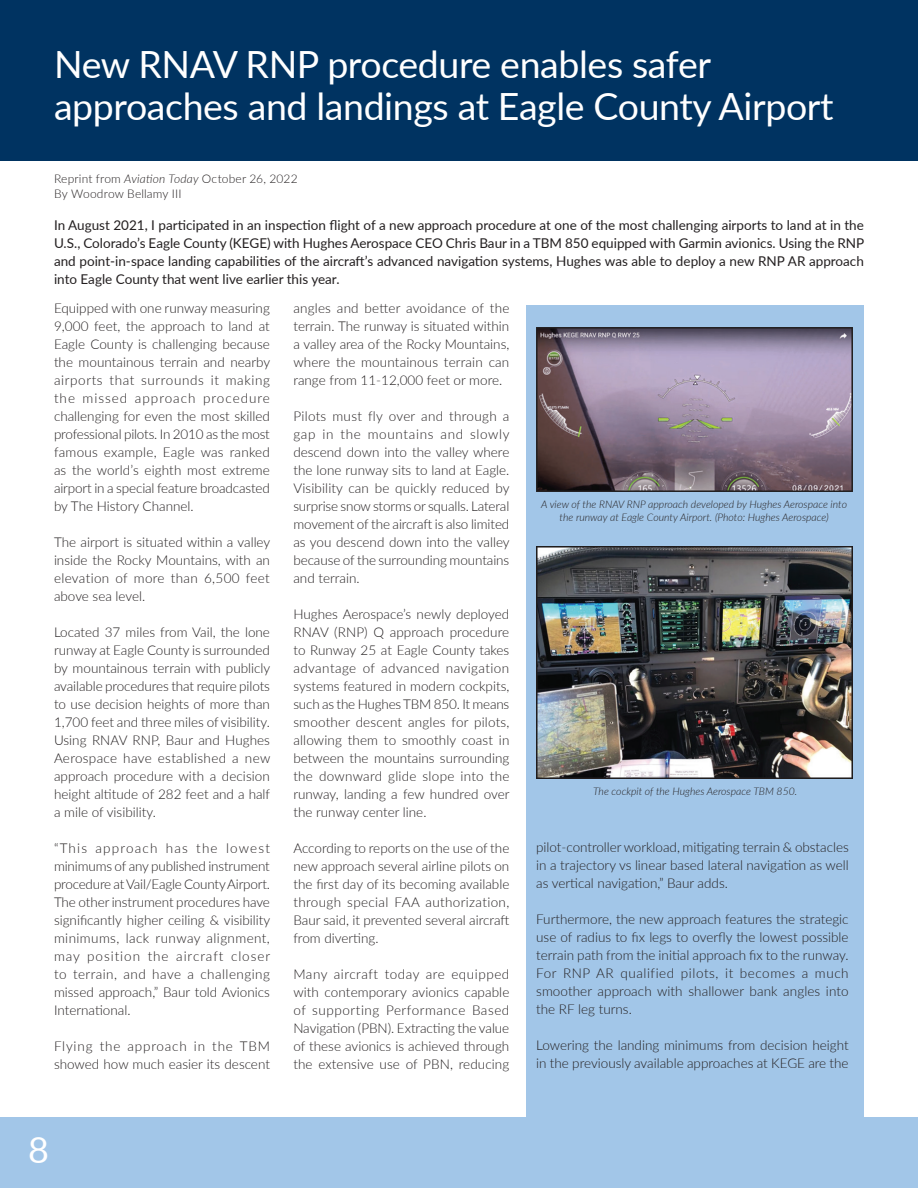
<style>
.page{position:relative;width:918px;height:1188px;background:#fff}
.page>*{position:absolute;margin:0;border:0;box-sizing:border-box;transform-origin:0 0}
.t1{font:37.5px/42px "Lato";letter-spacing:-.01em;color:#fff}
.t2{font:36px "Lato";color:#fff}
.t3{font:300 13.5px/18px "Lato";color:#231f20;text-align:justify}
.t4{font:13.5px/18px "Lato";color:#231f20;text-align:justify}
.t5{font:300 12px/15px "Lato";letter-spacing:.015em;color:#231f20}
.t6{font:italic 300 10.5px/13.5px "Lato";color:#231f20;text-align:center}
.s1{font-style:italic}
</style>
<div class="page">
<div style="left:0;top:0;width:918px;height:161px;background:#003361"></div>
<div style="left:0;top:1117px;width:918px;height:71px;background:#a2c6e8"></div>
<div style="left:526px;top:305px;width:338px;height:815px;background:#a2c6e8"></div>
<img style="left:536px;top:328px;width:316px;height:164px">
<img style="left:536px;top:547px;width:316px;height:231px">
<h1 class="t1" style="left:54px;top:42px;width:781px">New RNAV RNP procedure enables safer approaches and landings at Eagle County Airport</h1>
<p class="t5" style="left:54px;top:171px;width:245px">Reprint from <span class="s1">Aviation Today</span> October 26, 2022<br>By Woodrow Bellamy III</p>
<p class="t4" style="left:54px;top:216px;width:812px">In August 2021, I participated in an inspection flight of a new approach procedure at one of the most challenging airports to land at in the U.S., Colorado’s Eagle County (KEGE) with Hughes Aerospace CEO Chris Baur in a TBM 850 equipped with Garmin avionics. Using the RNP and point-in-space landing capabilities of the aircraft’s advanced navigation systems, Hughes was able to deploy a new RNP AR approach into Eagle County that went live earlier this year.</p>
<p class="t3" style="left:54px;top:299px;width:218px">Equipped with one runway measuring 9,000 feet, the approach to land at Eagle County is challenging because the mountainous terrain and nearby airports that surrounds it making the missed approach procedure challenging for even the most skilled professional pilots. In 2010 as the most famous example, Eagle was ranked as the world’s eighth most extreme airport in a special feature broadcasted by The History Channel.</p>
<p class="t3" style="left:54px;top:533px;width:218px">The airport is situated within a valley inside the Rocky Mountains, with an elevation of more than 6,500 feet above sea level.</p>
<p class="t3" style="left:54px;top:623px;width:218px">Located 37 miles from Vail, the lone runway at Eagle County is surrounded by mountainous terrain with publicly available procedures that require pilots to use decision heights of more than 1,700 feet and three miles of visibility.<br>Using RNAV RNP, Baur and Hughes Aerospace have established a new approach procedure with a decision height altitude of 282 feet and a half a mile of visibility.</p>
<p class="t3" style="left:54px;top:839px;width:218px">“This approach has the lowest minimums of any published instrument procedure at Vail/Eagle County Airport.<br>The other instrument procedures have significantly higher ceiling &amp; visibility minimums, lack runway alignment, may position the aircraft closer to terrain, and have a challenging missed approach,” Baur told Avionics International.</p>
<p class="t3" style="left:54px;top:1037px;width:217px">Flying the approach in the TBM showed how much easier its descent</p>
<p class="t3" style="left:293px;top:299px;width:217px">angles and better avoidance of the terrain. The runway is situated within a valley area of the Rocky Mountains, where the mountainous terrain can range from 11-12,000 feet or more.</p>
<p class="t3" style="left:293px;top:407px;width:218px">Pilots must fly over and through a gap in the mountains and slowly descend down into the valley where the lone runway sits to land at Eagle.<br>Visibility can be quickly reduced by surprise snow storms or squalls. Lateral movement of the aircraft is also limited as you descend down into the valley because of the surrounding mountains and terrain.</p>
<p class="t3" style="left:293px;top:605px;width:218px">Hughes Aerospace’s newly deployed RNAV (RNP) Q approach procedure to Runway 25 at Eagle County takes advantage of advanced navigation systems featured in modern cockpits, such as the Hughes TBM 850. It means smoother descent angles for pilots, allowing them to smoothly coast in between the mountains surrounding the downward glide slope into the runway, landing a few hundred over the runway center line.</p>
<p class="t3" style="left:293px;top:839px;width:217px">According to reports on the use of the new approach several airline pilots on the first day of its becoming available through special FAA authorization, Baur said, it prevented several aircraft from diverting.</p>
<p class="t3" style="left:293px;top:965px;width:217px">Many aircraft today are equipped with contemporary avionics capable of supporting Performance Based Navigation (PBN). Extracting the value of these avionics is achieved through the extensive use of PBN, reducing</p>
<h2 class="t2" style="left:28px;top:1124px;width:22px">8</h2>
<p class="t6" style="left:541px;top:497px;width:307px">A view of the RNAV RNP approach developed by Hughes Aerospace into the runway at Eagle County Airport. (Photo: Hughes Aerospace)</p>
<p class="t6" style="left:593px;top:784px;width:206px">The cockpit of the Hughes Aerospace TBM 850.</p>
<p class="t3" style="left:536px;top:838px;width:314px">pilot-controller workload, mitigating terrain &amp; obstacles in a trajectory vs linear based lateral navigation as well as vertical navigation,” Baur adds.</p>
<p class="t3" style="left:536px;top:910px;width:314px">Furthermore, the new approach features the strategic use of radius to fix legs to overfly the lowest possible terrain path from the initial approach fix to the runway.<br>For RNP AR qualified pilots, it becomes a much smoother approach with shallower bank angles into the RF leg turns.</p>
<p class="t3" style="left:536px;top:1036px;width:314px">Lowering the landing minimums from decision height in the previously available approaches at KEGE are the</p>
</div>
